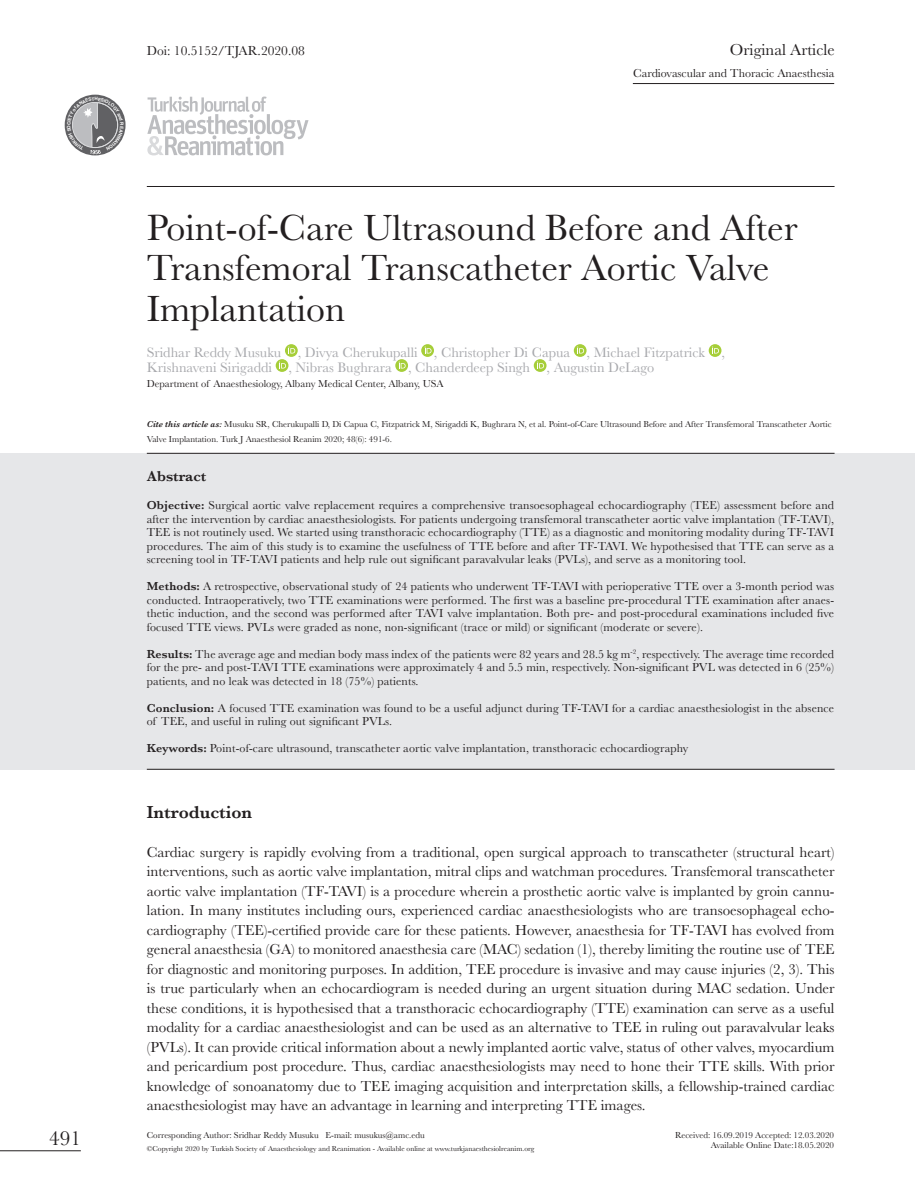
<style>
.page{position:relative;width:915px;height:1191px;background:#fff}
.page>*{position:absolute;margin:0;border:0;box-sizing:border-box;transform-origin:0 0}
.t1{font:37.8px/40.5px "Baskerville";color:#231f20}
.t2{font:21px "Baskerville";color:#231f20}
.t3{font:600 18px "Baskerville";color:#231f20}
.t4{font:16.5px "Baskerville";color:#231f20}
.t5{font:15px/19.5px "Baskerville";color:#231f20;text-align:justify}
.t6{font:600 15px "Baskerville";color:#231f20}
.t7{font:14.25px "Baskerville";color:#a8a9ad}
.t8{font:13.5px "Baskerville";color:#231f20}
.t9{font:12px/13.5px "Baskerville";letter-spacing:.01em;color:#231f20;text-align:justify}
.t10{font:10.5px "Baskerville";color:#231f20}
.t11{font:9px/15px "Baskerville";color:#231f20}
.t12{font:7.5px "Baskerville";color:#231f20}
.s1{font-weight:600;font-style:italic}
.s2{font-weight:600}
</style>
<div class="page">
<svg style="left:147px;top:97px;width:161px;height:58px"></svg>
<svg style="left:285px;top:344px;width:12px;height:13px"></svg>
<svg style="left:288px;top:346px;width:7px;height:7px"></svg>
<svg style="left:421px;top:344px;width:13px;height:13px"></svg>
<svg style="left:424px;top:346px;width:7px;height:7px"></svg>
<svg style="left:573px;top:344px;width:13px;height:13px"></svg>
<svg style="left:577px;top:346px;width:7px;height:7px"></svg>
<svg style="left:708px;top:344px;width:13px;height:13px"></svg>
<svg style="left:711px;top:346px;width:7px;height:7px"></svg>
<svg style="left:275px;top:359px;width:13px;height:13px"></svg>
<svg style="left:279px;top:361px;width:7px;height:7px"></svg>
<svg style="left:395px;top:359px;width:13px;height:13px"></svg>
<svg style="left:398px;top:361px;width:7px;height:7px"></svg>
<svg style="left:533px;top:359px;width:13px;height:13px"></svg>
<svg style="left:537px;top:361px;width:7px;height:7px"></svg>
<hr style="left:147px;top:186px;width:687px;height:1px;background:#231f20">
<div style="left:0;top:453px;width:914px;height:316px;background:#e6e7e9"></div>
<hr style="left:147px;top:453px;width:687px;height:1px;background:#231f20">
<hr style="left:147px;top:769px;width:687px;height:1px;background:#231f20">
<hr style="left:0;top:1150px;width:81px;height:1px;background:#231f20">
<hr style="left:632px;top:83px;width:201px;height:1px;background:#231f20">
<svg style="left:65px;top:97px;width:58px;height:57px"></svg>
<p class="t2" style="left:49px;top:1124px;width:33px">491</p>
<p class="t8" style="left:147px;top:42px;width:159px">Doi: 10.5152/TJAR.2020.08</p>
<p class="t4" style="left:729px;top:39px;width:106px">Original Article</p>
<p class="t9" style="left:633px;top:66px;width:203px">Cardiovascular and Thoracic Anaesthesia</p>
<p class="t1" style="left:147px;top:208px;width:652px">Point-of-Care Ultrasound Before and After<br>Transfemoral Transcatheter Aortic Valve<br>Implantation</p>
<p class="t7" style="left:147px;top:343px;width:579px">Sridhar Reddy Musuku , Divya Cherukupalli , Christopher Di Capua , Michael Fitzpatrick ,</p>
<p class="t7" style="left:147px;top:358px;width:509px">Krishnaveni Sirigaddi , Nibras Bughrara , Chanderdeep Singh , Augustin DeLago</p>
<p class="t10" style="left:147px;top:377px;width:298px">Department of Anaesthesiology, Albany Medical Center, Albany, USA</p>
<p class="t11" style="left:147px;top:417px;width:686px"><span class="s1">Cite this article as:</span> Musuku SR, Cherukupalli D, Di Capua C, Fitzpatrick M, Sirigaddi K, Bughrara N, et al. Point-of-Care Ultrasound Before and After Transfemoral Transcatheter Aortic<br>Valve Implantation. Turk J Anaesthesiol Reanim 2020; 48(6): 491-6.</p>
<p class="t6" style="left:147px;top:466px;width:61px">Abstract</p>
<p class="t9" style="left:147px;top:499px;width:688px"><span class="s2">Objective:</span> Surgical aortic valve replacement requires a comprehensive transoesophageal echocardiography (TEE) assessment before and after the intervention by cardiac anaesthesiologists. For patients undergoing transfemoral transcatheter aortic valve implantation (TF-TAVI), TEE is not routinely used. We started using transthoracic echocardiography (TTE) as a diagnostic and monitoring modality during TF-TAVI procedures. The aim of this study is to examine the usefulness of TTE before and after TF-TAVI. We hypothesised that TTE can serve as a screening tool in TF-TAVI patients and help rule out significant paravalvular leaks (PVLs), and serve as a monitoring tool.</p>
<p class="t9" style="left:147px;top:580px;width:688px"><span class="s2">Methods:</span> A retrospective, observational study of 24 patients who underwent TF-TAVI with perioperative TTE over a 3-month period was conducted. Intraoperatively, two TTE examinations were performed. The first was a baseline pre-procedural TTE examination after anaes&shy;thetic induction, and the second was performed after TAVI valve implantation. Both pre- and post-procedural examinations included five focused TTE views. PVLs were graded as none, non-significant (trace or mild) or significant (moderate or severe).</p>
<p class="t9" style="left:147px;top:647px;width:688px"><span class="s2">Results:</span> The average age and median body mass index of the patients were 82 years and 28.5 kg m<sup>-2</sup>, respectively. The average time recorded for the pre- and post-TAVI TTE examinations were approximately 4 and 5.5 min, respectively. Non-significant PVL was detected in 6 (25%) patients, and no leak was detected in 18 (75%) patients.</p>
<p class="t9" style="left:147px;top:701px;width:688px"><span class="s2">Conclusion:</span> A focused TTE examination was found to be a useful adjunct during TF-TAVI for a cardiac anaesthesiologist in the absence of TEE, and useful in ruling out significant PVLs.</p>
<p class="t9" style="left:147px;top:742px;width:543px"><span class="s2">Keywords:</span> Point-of-care ultrasound, transcatheter aortic valve implantation, transthoracic echocardiography</p>
<p class="t3" style="left:147px;top:799px;width:107px">Introduction</p>
<p class="t5" style="left:147px;top:842px;width:689px">Cardiac surgery is rapidly evolving from a traditional, open surgical approach to transcatheter (structural heart) interventions, such as aortic valve implantation, mitral clips and watchman procedures. Transfemoral transcatheter aortic valve implantation (TF-TAVI) is a procedure wherein a prosthetic aortic valve is implanted by groin cannu&shy;lation. In many institutes including ours, experienced cardiac anaesthesiologists who are transoesophageal echo&shy;cardiography (TEE)-certified provide care for these patients. However, anaesthesia for TF-TAVI has evolved from general anaesthesia (GA) to monitored anaesthesia care (MAC) sedation (1), thereby limiting the routine use of TEE for diagnostic and monitoring purposes. In addition, TEE procedure is invasive and may cause injuries (2, 3). This is true particularly when an echocardiogram is needed during an urgent situation during MAC sedation. Under these conditions, it is hypothesised that a transthoracic echocardiography (TTE) examination can serve as a useful modality for a cardiac anaesthesiologist and can be used as an alternative to TEE in ruling out paravalvular leaks (PVLs). It can provide critical information about a newly implanted aortic valve, status of other valves, myocardium and pericardium post procedure. Thus, cardiac anaesthesiologists may need to hone their TTE skills. With prior knowledge of sonoanatomy due to TEE imaging acquisition and interpretation skills, a fellowship-trained cardiac anaesthesiologist may have an advantage in learning and interpreting TTE images.</p>
<p class="t11" style="left:147px;top:1127px;width:279px">Corresponding Author: Sridhar Reddy Musuku E-mail: musukus@amc.edu</p>
<p class="t12" style="left:147px;top:1143px;width:389px">©Copyright 2020 by Turkish Society of Anaesthesiology and Reanimation - Available online at www.turkjanaesthesiolreanim.org</p>
<p class="t11" style="left:675px;top:1127px;width:160px">Received: 16.09.2019 Accepted: 12.03.2020</p>
<p class="t11" style="left:710px;top:1138px;width:125px">Available Online Date:18.05.2020</p>
</div>
